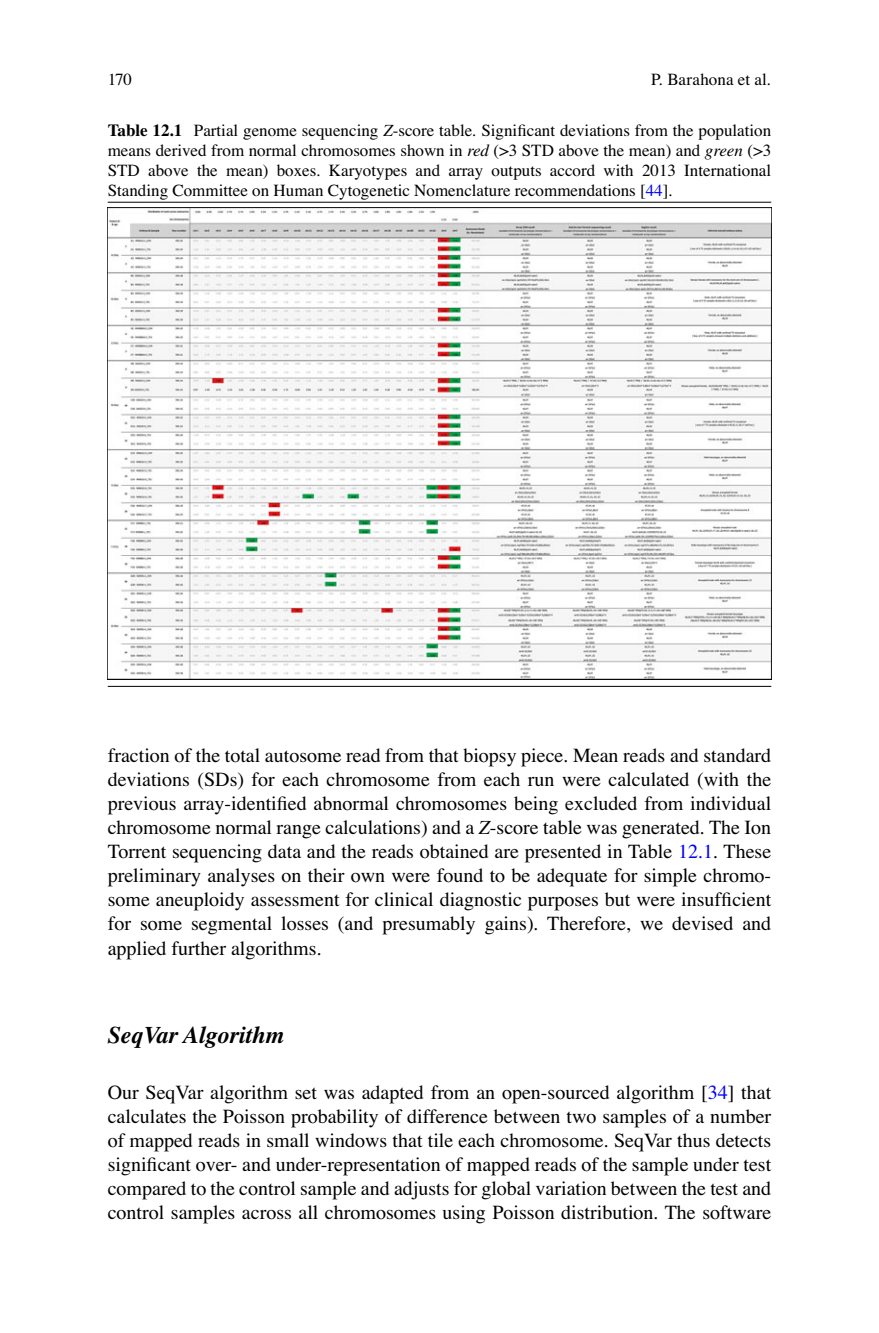
<style>
.page{position:relative;width:879px;height:1333px;background:#fff}
.page>*{position:absolute;margin:0;border:0;box-sizing:border-box;transform-origin:0 0}
.t1{font:italic 700 24px "Jcthhs Times";color:#000}
.t2{font:20px/24px "Ydhmfm Times";color:#000;text-align:justify}
.t3{font:17px/20px "Ydhmfm Times";color:#000;text-align:justify}
.s1{font-family:"Yjygvs Times";font-weight:700}
.s2{font-family:"Mlgdcx Times";font-style:italic}
.s3{color:#0000fa}
</style>
<div class="page">
<img style="left:108px;top:208px;width:663px;height:471px">
<hr style="left:108px;top:202px;width:663px;height:1px;background:#000">
<hr style="left:108px;top:686px;width:663px;height:1px;background:#000">
<p class="t3" style="left:108px;top:71px;width:26px">170</p>
<p class="t3" style="left:651px;top:71px;width:122px">P. Barahona et al.</p>
<p class="t3" style="left:108px;top:122px;width:665px"><span class="s1">Table 12.1</span> Partial genome sequencing <span class="s2">Z</span> -score table. Significant deviations from the population means derived from normal chromosomes shown in <span class="s2">red</span> (&gt;3 STD above the mean) and <span class="s2">green</span> (&gt;3<br>STD above the mean) boxes. Karyotypes and array outputs accord with 2013 International Standing Committee on Human Cytogenetic Nomenclature recommendations [ <span class="s3">44</span> ].</p>
<p class="t2" style="left:108px;top:745px;width:665px">fraction of the total autosome read from that biopsy piece. Mean reads and standard deviations (SDs) for each chromosome from each run were calculated (with the previous array-identified abnormal chromosomes being excluded from individual chromosome normal range calculations) and a <span class="s2">Z</span> -score table was generated. The Ion Torrent sequencing data and the reads obtained are presented in Table <span class="s3">12.1</span> . These preliminary analyses on their own were found to be adequate for simple chromo&shy;some aneuploidy assessment for clinical diagnostic purposes but were insufficient for some segmental losses (and presumably gains). Therefore, we devised and applied further algorithms.</p>
<p class="t1" style="left:108px;top:1025px;width:179px">SeqVar Algorithm</p>
<p class="t2" style="left:108px;top:1081px;width:665px">Our SeqVar algorithm set was adapted from an open-sourced algorithm [ <span class="s3">34</span> ] that calculates the Poisson probability of difference between two samples of a number of mapped reads in small windows that tile each chromosome. SeqVar thus detects significant over- and under-representation of mapped reads of the sample under test compared to the control sample and adjusts for global variation between the test and control samples across all chromosomes using Poisson distribution. The software</p>
</div>
